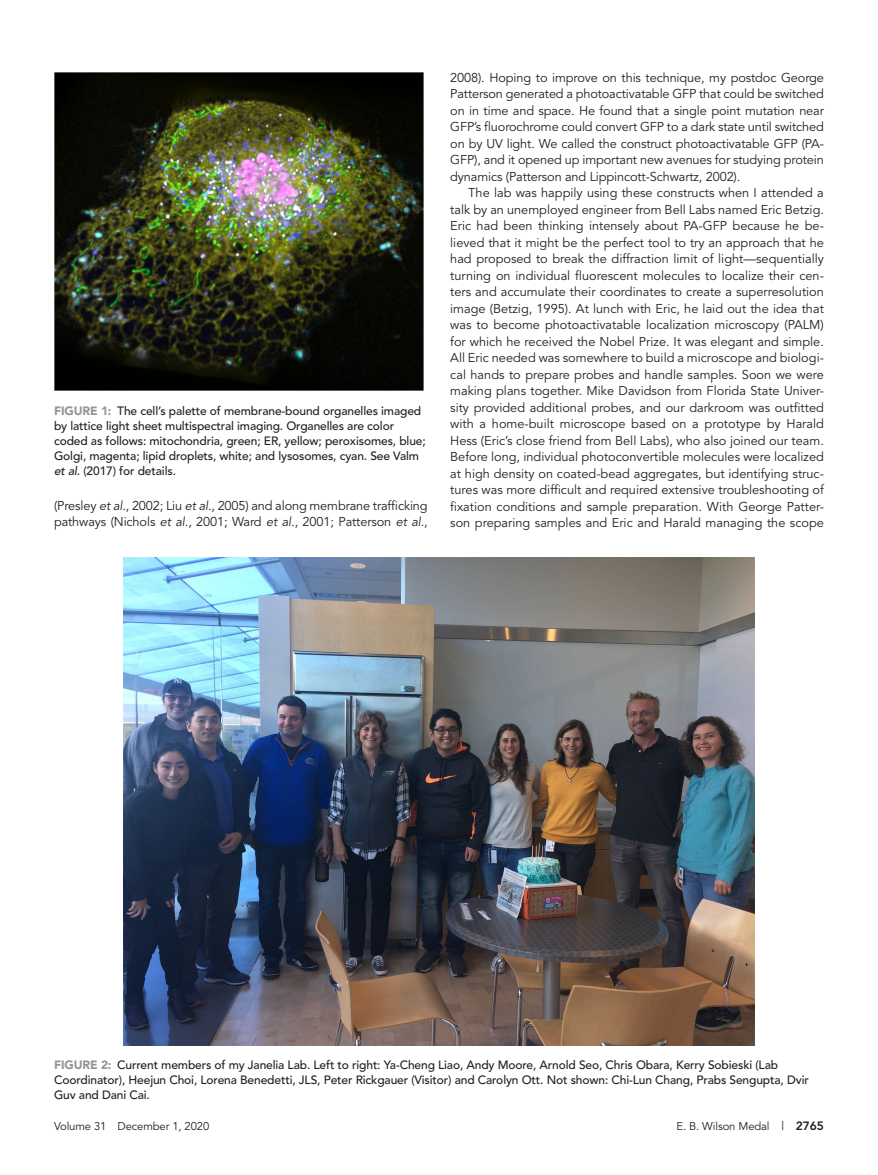
<style>
.page{position:relative;width:878px;height:1175px;background:#fff}
.page>*{position:absolute;margin:0;border:0;box-sizing:border-box;transform-origin:0 0}
.Para{font:12.75px/16.5px "Avenir";color:#231f20;text-align:justify}
.ParaFL{font:12.75px/16.5px "Avenir";letter-spacing:-.01em;color:#231f20}
.FigCaption{font:500 12px/15px "Avenir";letter-spacing:-.01em;color:#231f20}
.ParaFL-2{font:11.25px "Avenir";letter-spacing:-.01em;color:#231f20}
.s1{font-weight:900;color:#939598}
.s2{font-style:italic}
.s3{font-size:12px}
.s4{font-weight:800;font-size:12px}
</style>
<div class="page">
<img style="left:54px;top:72px;width:369px;height:319px">
<img style="left:124px;top:557px;width:630px;height:488px">
<p class="FigCaption" style="left:54px;top:403px;width:373px"><span class="s1">FIGURE 1:</span> The cell’s palette of membrane-bound organelles imaged by lattice light sheet multispectral imaging. Organelles are color coded as follows: mitochondria, green; ER, yellow; peroxisomes, blue; Golgi, magenta; lipid droplets, white; and lysosomes, cyan. See Valm <span class="s2">et al.</span> (2017) for details.</p>
<p class="ParaFL" style="left:54px;top:497px;width:375px">(Presley <span class="s2">et al.</span>, 2002; Liu <span class="s2">et al.</span>, 2005) and along membrane trafficking pathways (Nichols <span class="s2">et al.</span>, 2001; Ward <span class="s2">et al.</span>, 2001; Patterson <span class="s2">et al.</span>,</p>
<p class="ParaFL" style="left:450px;top:69px;width:375px;text-align:justify">2008). Hoping to improve on this technique, my postdoc George Patterson generated a photoactivatable GFP that could be switched on in time and space. He found that a single point mutation near GFP’s fluorochrome could convert GFP to a dark state until switched on by UV light. We called the construct photoactivatable GFP (PA-GFP), and it opened up important new avenues for studying protein dynamics (Patterson and Lippincott-Schwartz, 2002).</p>
<p class="Para" style="left:450px;top:185px;width:375px;text-indent:18px">The lab was happily using these constructs when I attended a talk by an unemployed engineer from Bell Labs named Eric Betzig.<br>Eric had been thinking intensely about PA-GFP because he be&shy;lieved that it might be the perfect tool to try an approach that he had proposed to break the diffraction limit of light—sequentially turning on individual fluorescent molecules to localize their cen&shy;ters and accumulate their coordinates to create a superresolution image (Betzig, 1995). At lunch with Eric, he laid out the idea that was to become photoactivatable localization microscopy (PALM) for which he received the Nobel Prize. It was elegant and simple.<br>All Eric needed was somewhere to build a microscope and biologi&shy;cal hands to prepare probes and handle samples. Soon we were making plans together. Mike Davidson from Florida State Univer&shy;sity provided additional probes, and our darkroom was outfitted with a home-built microscope based on a prototype by Harald Hess (Eric’s close friend from Bell Labs), who also joined our team.<br>Before long, individual photoconvertible molecules were localized at high density on coated-bead aggregates, but identifying struc&shy;tures was more difficult and required extensive troubleshooting of fixation conditions and sample preparation. With George Patter&shy;son preparing samples and Eric and Harald managing the scope</p>
<p class="FigCaption" style="left:54px;top:1057px;width:756px"><span class="s1">FIGURE 2:</span> Current members of my Janelia Lab. Left to right: Ya-Cheng Liao, Andy Moore, Arnold Seo, Chris Obara, Kerry Sobieski (Lab<br>Coordinator), Heejun Choi, Lorena Benedetti, JLS, Peter Rickgauer (Visitor) and Carolyn Ott. Not shown: Chi-Lun Chang, Prabs Sengupta, Dvir<br>Guv and Dani Cai.</p>
<p class="ParaFL-2" style="left:54px;top:1119px;width:157px">Volume 31 December 1, 2020</p>
<p class="ParaFL-2" style="left:676px;top:1119px;width:149px">E. B. Wilson Medal <span class="s3">|</span> <span class="s4">2765</span></p>
</div>
